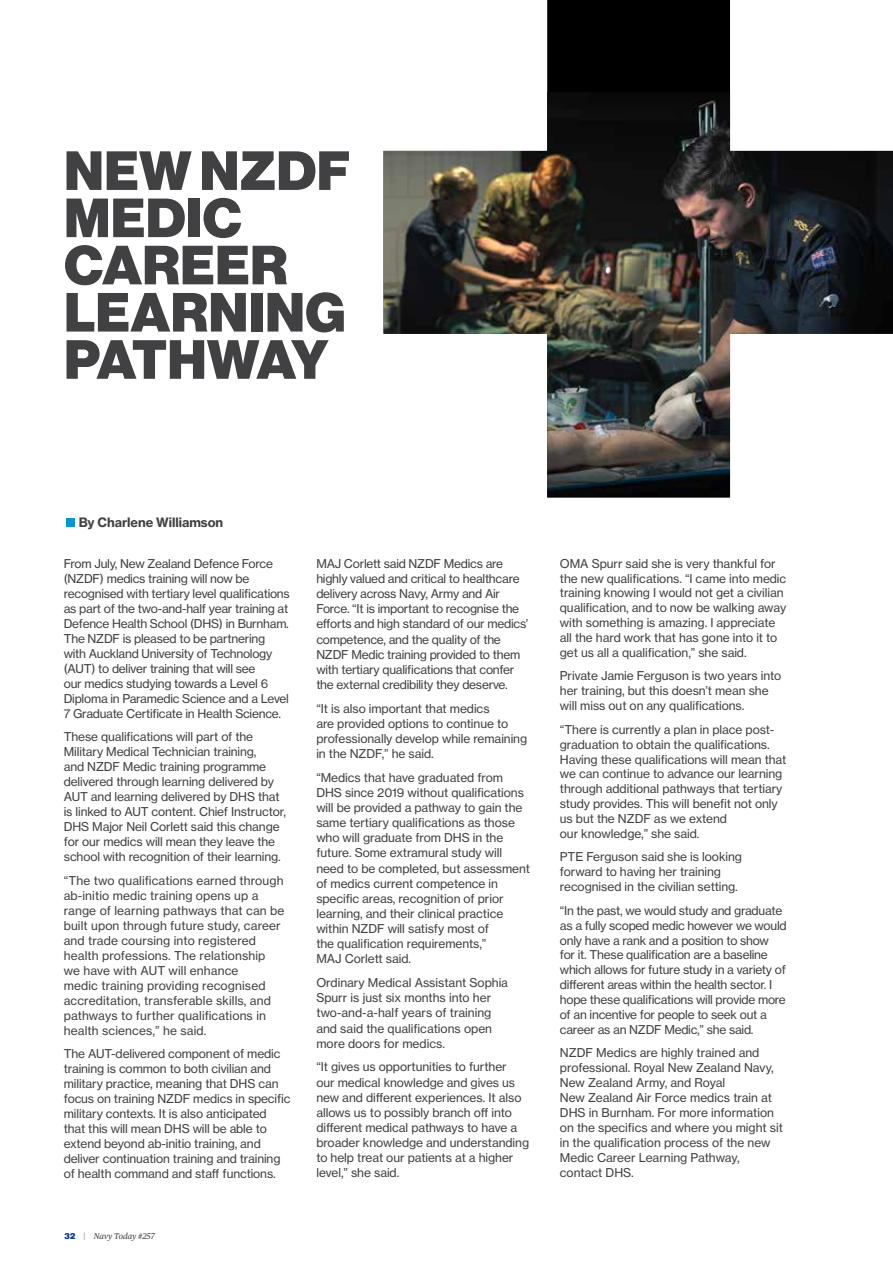
<style>
.page{position:relative;width:893px;height:1263px;background:#fff}
.page>*{position:absolute;margin:0;border:0;box-sizing:border-box;transform-origin:0 0}
.t1{font:900 54px/47.2px "Haas Grot Disp 95";letter-spacing:.01em;color:#414042}
.t2{font:700 12.75px "Haas Grot Text 75";letter-spacing:-.005em;color:#414042}
.t3{font:12px/15px "Haas Grot Text 55 Roman";letter-spacing:-.01em;color:#414042}
.t4{font:12px/15px "Haas Grot Text 55 Roman";letter-spacing:.01em;color:#414042}
.t5{font:italic 8.25px "Publico Text";color:#414042}
.s1{font-family:"Haas Grot Disp 95";font-weight:900;font-style:normal;color:#003e7e}
.s2{font-family:"Haas Grot Text 55 Roman";font-style:normal;color:#939598}
</style>
<div class="page">
<div style="left:67px;top:518px;width:8px;height:9px;background:#0099d8"></div>
<div style="left:547px;top:0;width:184px;height:92px;background:#000"></div>
<img style="left:384px;top:92px;width:509px;height:405px">
<h1 class="t1" style="left:64px;top:148px;width:287px">NEW NZDF<br>MEDIC<br>CAREER<br>LEARNING<br>PATHWAY</h1>
<p class="t2" style="left:79px;top:515px;width:146px">By Charlene Williamson</p>
<p class="t3" style="left:64px;top:556px;width:228px">From July, New Zealand Defence Force (NZDF) medics training will now be recognised with tertiary level qualifications as part of the two-and-half year training at Defence Health School (DHS) in Burnham.<br>The NZDF is pleased to be partnering with Auckland University of Technology (AUT) to deliver training that will see<br>our medics studying towards a Level 6<br>Diploma in Paramedic Science and a Level 7 Graduate Certificate in Health Science.</p>
<p class="t3" style="left:64px;top:729px;width:224px">These qualifications will part of the Military Medical Technician training,<br>and NZDF Medic training programme delivered through learning delivered by AUT and learning delivered by DHS that is linked to AUT content. Chief Instructor, DHS Major Neil Corlett said this change for our medics will mean they leave the school with recognition of their learning.</p>
<p class="t4" style="left:64px;top:873px;width:222px">“The two qualifications earned through ab-initio medic training opens up a range of learning pathways that can be built upon through future study, career and trade coursing into registered health professions. The relationship we have with AUT will enhance<br>medic training providing recognised accreditation, transferable skills, and pathways to further qualifications in health sciences,” he said.</p>
<p class="t3" style="left:64px;top:1046px;width:228px">The AUT-delivered component of medic training is common to both civilian and military practice, meaning that DHS can focus on training NZDF medics in specific military contexts. It is also anticipated that this will mean DHS will be able to extend beyond ab-initio training, and deliver continuation training and training of health command and staff functions.</p>
<p class="t5" style="left:65px;top:1230px;width:92px"><span class="s1">32</span> <span class="s2">|</span> Navy Today #257</p>
<p class="t3" style="left:316px;top:556px;width:213px">MAJ Corlett said NZDF Medics are highly valued and critical to healthcare delivery across Navy, Army and Air Force. “It is important to recognise the efforts and high standard of our medics’ competence, and the quality of the NZDF Medic training provided to them with tertiary qualifications that confer the external credibility they deserve.</p>
<p class="t3" style="left:316px;top:701px;width:212px">“It is also important that medics<br>are provided options to continue to professionally develop while remaining in the NZDF,” he said.</p>
<p class="t3" style="left:316px;top:770px;width:215px">“Medics that have graduated from DHS since 2019 without qualifications will be provided a pathway to gain the same tertiary qualifications as those who will graduate from DHS in the future. Some extramural study will need to be completed, but assessment of medics current competence in specific areas, recognition of prior learning, and their clinical practice within NZDF will satisfy most of<br>the qualification requirements,”<br>MAJ Corlett said.</p>
<p class="t3" style="left:316px;top:975px;width:193px">Ordinary Medical Assistant Sophia<br>Spurr is just six months into her two-and-a-half years of training and said the qualifications open more doors for medics.</p>
<p class="t3" style="left:316px;top:1059px;width:214px">“It gives us opportunities to further<br>our medical knowledge and gives us new and different experiences. It also allows us to possibly branch off into different medical pathways to have a broader knowledge and understanding to help treat our patients at a higher level,” she said.</p>
<p class="t3" style="left:560px;top:556px;width:228px">OMA Spurr said she is very thankful for the new qualifications. “I came into medic training knowing I would not get a civilian qualification, and to now be walking away with something is amazing. I appreciate all the hard work that has gone into it to get us all a qualification,” she said.</p>
<p class="t3" style="left:560px;top:669px;width:223px">Private Jamie Ferguson is two years into her training, but this doesn’t mean she will miss out on any qualifications.</p>
<p class="t3" style="left:560px;top:722px;width:228px">“There is currently a plan in place post&shy;graduation to obtain the qualifications.<br>Having these qualifications will mean that we can continue to advance our learning through additional pathways that tertiary study provides. This will benefit not only us but the NZDF as we extend<br>our knowledge,” she said.</p>
<p class="t3" style="left:560px;top:850px;width:184px">PTE Ferguson said she is looking forward to having her training recognised in the civilian setting.</p>
<p class="t3" style="left:560px;top:903px;width:228px">“In the past, we would study and graduate as a fully scoped medic however we would only have a rank and a position to show for it. These qualification are a baseline which allows for future study in a variety of different areas within the health sector. I hope these qualifications will provide more of an incentive for people to seek out a career as an NZDF Medic,” she said.</p>
<p class="t3" style="left:560px;top:1045px;width:225px">NZDF Medics are highly trained and professional. Royal New Zealand Navy,<br>New Zealand Army, and Royal<br>New Zealand Air Force medics train at<br>DHS in Burnham. For more information on the specifics and where you might sit in the qualification process of the new<br>Medic Career Learning Pathway, contact DHS.</p>
</div>
